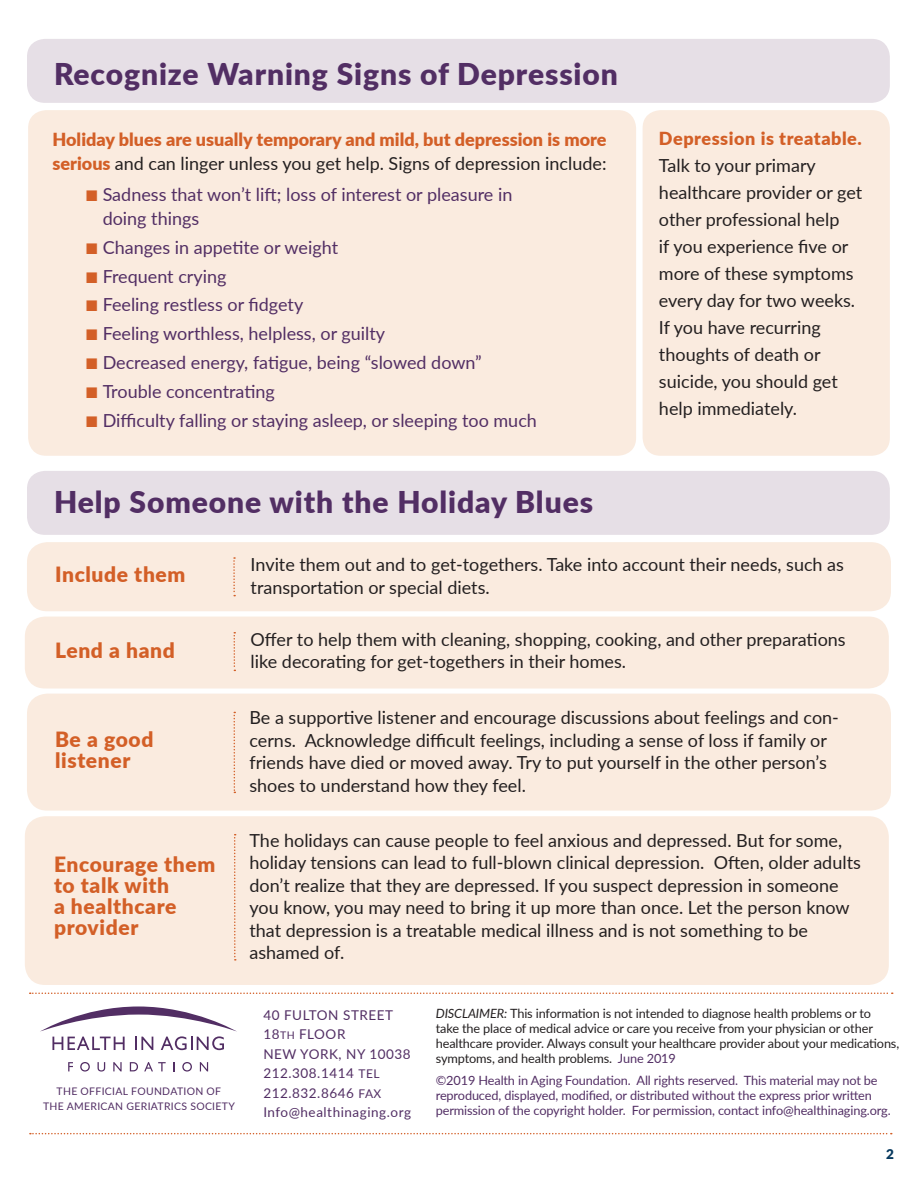
<style>
.page{position:relative;width:918px;height:1188px;background:#fff}
.page>*{position:absolute;margin:0;border:0;box-sizing:border-box;transform-origin:0 0}
.Subhead{font:900 30px "Lato";letter-spacing:.03em;color:#522e64}
.t1{font:900 21px/21px "Lato";letter-spacing:.03em;color:#d35f27}
.t2{font:18px/22.5px "Lato";color:#231f20}
.t3{font:18px/24px "Lato";color:#522e64}
.t4{font:900 18px/24px "Lato";color:#d35f27}
.t5{font:13.5px/19.5px "Lato";letter-spacing:.04em;color:#522e64}
.t6{font:900 13.5px "Lato";color:#083a5f}
.t7{font:12.75px/15px "Lato";letter-spacing:-.01em;color:#231f20}
.t8{font:12.75px/15px "Lato";letter-spacing:-.01em;color:#522e64}
.t9{font:10.5px/14.4px "Lato";letter-spacing:.03em;color:#522e64;text-align:center}
.s1{font-weight:400;color:#231f20}
.s2{color:#d35f27}
.s3{font-weight:900;color:#d35f27}
.s4{font-size:10.5px}
.s5{font-size:12px}
.s6{font-style:italic}
.s7{color:#522e64}
</style>
<div class="page">
<div style="left:25px;top:816px;width:864px;height:169px;background:#faebdf;border-radius:20px"></div>
<div style="left:27px;top:694px;width:864px;height:117px;background:#faebdf;border-radius:20px"></div>
<div style="left:25px;top:617px;width:864px;height:72px;background:#faebdf;border-radius:20px"></div>
<div style="left:643px;top:110px;width:247px;height:346px;background:#faebdf;border-radius:18px"></div>
<div style="left:28px;top:110px;width:608px;height:346px;background:#faebdf;border-radius:18px"></div>
<div style="left:27px;top:471px;width:863px;height:64px;background:#e6dfe6;border-radius:18px"></div>
<div style="left:27px;top:39px;width:863px;height:64px;background:#e6dfe6;border-radius:18px"></div>
<div style="left:27px;top:542px;width:864px;height:69px;background:#faebdf;border-radius:20px"></div>
<svg style="left:68px;top:1062px;width:5px;height:9px"></svg>
<svg style="left:80px;top:1062px;width:10px;height:10px"></svg>
<svg style="left:98px;top:1062px;width:7px;height:10px"></svg>
<svg style="left:113px;top:1062px;width:9px;height:9px"></svg>
<svg style="left:130px;top:1062px;width:8px;height:9px"></svg>
<svg style="left:144px;top:1062px;width:22px;height:9px"></svg>
<svg style="left:182px;top:1062px;width:10px;height:10px"></svg>
<svg style="left:200px;top:1062px;width:8px;height:9px"></svg>
<svg style="left:40px;top:1006px;width:197px;height:44px"></svg>
<svg style="left:30px;top:1133px;width:862px;height:1px"></svg>
<svg style="left:30px;top:993px;width:863px;height:1px"></svg>
<svg style="left:233px;top:557px;width:2px;height:39px"></svg>
<svg style="left:234px;top:632px;width:1px;height:39px"></svg>
<svg style="left:234px;top:712px;width:1px;height:81px"></svg>
<svg style="left:234px;top:834px;width:2px;height:127px"></svg>
<p class="Subhead" style="left:54px;top:51px;width:565px">Recognize Warning Signs of Depression</p>
<p class="t4" style="left:52px;top:127px;width:556px">Holiday blues are usually temporary and mild, but depression is more serious <span class="s1">and can linger unless you get help. Signs of depression include:</span></p>
<p class="t3" style="left:103px;top:182px;width:411px;text-indent:-16px"><span class="s2">■</span> Sadness that won’t lift; loss of interest or pleasure in doing things</p>
<p class="t3" style="left:86px;top:234px;width:253px"><span class="s2">■</span> Changes in appetite or weight</p>
<p class="t3" style="left:86px;top:263px;width:142px"><span class="s2">■</span> Frequent crying</p>
<p class="t3" style="left:86px;top:292px;width:219px"><span class="s2">■</span> Feeling restless or fidgety</p>
<p class="t3" style="left:86px;top:321px;width:300px"><span class="s2">■</span> Feeling worthless, helpless, or guilty</p>
<p class="t3" style="left:86px;top:350px;width:397px"><span class="s2">■</span> Decreased energy, fatigue, being “slowed down”</p>
<p class="t3" style="left:86px;top:379px;width:190px"><span class="s2">■</span> Trouble concentrating</p>
<p class="t3" style="left:86px;top:408px;width:452px"><span class="s2">■</span> Difficulty falling or staying asleep, or sleeping too much</p>
<p class="Subhead" style="left:54px;top:479px;width:541px">Help Someone with the Holiday Blues</p>
<p class="t2" style="left:659px;top:124px;width:205px;line-height:27px"><span class="s3">Depression is treatable.<br></span>Talk to your primary healthcare provider or get other professional help<br>if you experience five or more of these symptoms every day for two weeks.<br>If you have recurring thoughts of death or suicide, you should get help immediately.</p>
<p class="t1" style="left:55px;top:563px;width:132px">Include them</p>
<p class="t2" style="left:251px;top:553px;width:595px">Invite them out and to get-togethers. Take into account their needs, such as transportation or special diets.</p>
<p class="t1" style="left:55px;top:639px;width:121px">Lend a hand</p>
<p class="t2" style="left:251px;top:627px;width:597px">Offer to help them with cleaning, shopping, cooking, and other preparations like decorating for get-togethers in their homes.</p>
<p class="t1" style="left:55px;top:728px;width:100px">Be a good listener</p>
<p class="t1" style="left:54px;top:853px;width:163px">Encourage them to talk with<br>a healthcare provider</p>
<p class="t2" style="left:249px;top:706px;width:591px">Be a supportive listener and encourage discussions about feelings and con&shy;cerns. Acknowledge difficult feelings, including a sense of loss if family or friends have died or moved away. Try to put yourself in the other person’s shoes to understand how they feel.</p>
<p class="t2" style="left:249px;top:828px;width:613px">The holidays can cause people to feel anxious and depressed. But for some, holiday tensions can lead to full-blown clinical depression. Often, older adults don’t realize that they are depressed. If you suspect depression in someone you know, you may need to bring it up more than once. Let the person know that depression is a treatable medical illness and is not something to be ashamed of.</p>
<p class="t9" style="left:43px;top:1084px;width:193px">THE OFFICIAL FOUNDATION OF<br>THE AMERICAN GERIATRICS SOCIETY</p>
<p class="t5" style="left:263px;top:1004px;width:131px">40 FULTON STREET<br>18<span class="s4">TH</span> FLOOR</p>
<p class="t5" style="left:263px;top:1043px;width:149px">NEW YORK, NY 10038</p>
<p class="t5" style="left:263px;top:1063px;width:118px">212.308.1414 <span class="s5">TEL</span></p>
<p class="t5" style="left:263px;top:1082px;width:120px">212.832.8646 <span class="s5">FAX</span></p>
<p class="t5" style="left:263px;top:1102px;width:149px">Info@healthinaging.org</p>
<p class="t7" style="left:436px;top:1006px;width:465px"><span class="s6">DISCLAIMER:</span> This information is not intended to diagnose health problems or to<br>take the place of medical advice or care you receive from your physician or other healthcare provider. Always consult your healthcare provider about your medications, symptoms, and health problems. <span class="s7">June 2019</span></p>
<p class="t8" style="left:436px;top:1072px;width:456px">©2019 Health in Aging Foundation. All rights reserved. This material may not be reproduced, displayed, modified, or distributed without the express prior written permission of the copyright holder. For permission, contact info@healthinaging.org.</p>
<p class="t6" style="left:886px;top:1144px;width:9px">2</p>
</div>
